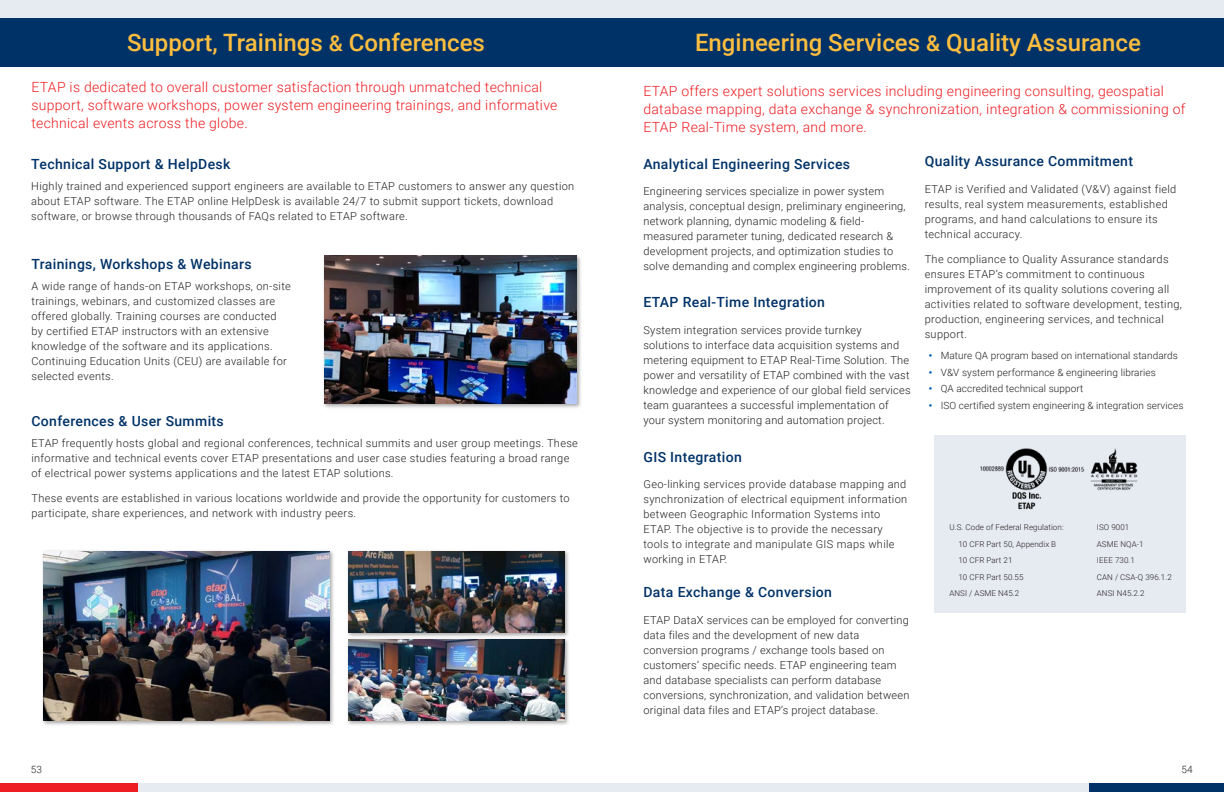
<style>
.page{position:relative;width:1224px;height:792px;background:#fff}
.page>*{position:absolute;margin:0;border:0;box-sizing:border-box;transform-origin:0 0}
.t1{font:500 24px "Roboto";color:#fdbd3f}
.H1_Text{font:300 14px/18px "Roboto";letter-spacing:.02em;color:#ee1d23}
.H3_Header_Blue_2{font:500 14px "Roboto";letter-spacing:.025em;color:#003268}
.H3_Header_Blue{font:500 14px "Roboto";letter-spacing:.025em;color:#003268}
.Paragraph{font:300 11px/15px "Roboto";letter-spacing:.03em;color:#231f20}
.t2{font:300 10px "Roboto";letter-spacing:.01em;color:#231f20}
.List{font:300 8px "Roboto";letter-spacing:.01em;color:#231f20}
.s1{font-size:22px}
.s2{font-family:"Arial";font-weight:400;color:#005cb8}
</style>
<div class="page">
<div style="left:0;top:0;width:1224px;height:66px;background:#e6eaf1"></div>
<div style="left:0;top:18px;width:1224px;height:48px;background:#003268"></div>
<div style="left:41px;top:549px;width:294px;height:177px;background:#231f20;opacity:.4"></div>
<img style="left:43px;top:551px;width:286px;height:169px">
<div style="left:347px;top:637px;width:223px;height:89px;background:#231f20;opacity:.4"></div>
<img style="left:348px;top:639px;width:216px;height:81px">
<div style="left:347px;top:549px;width:223px;height:89px;background:#231f20;opacity:.4"></div>
<img style="left:348px;top:551px;width:216px;height:82px">
<div style="left:323px;top:254px;width:259px;height:156px;background:#231f20;opacity:.4"></div>
<img style="left:324px;top:256px;width:252px;height:148px">
<div style="left:934px;top:436px;width:252px;height:177px;background:#e6eaf1"></div>
<img style="left:980px;top:448px;width:158px;height:62px">
<div style="left:0;top:783px;width:138px;height:9px;background:#ee1d23"></div>
<div style="left:1089px;top:783px;width:135px;height:9px;background:#003268"></div>
<div style="left:138px;top:783px;width:951px;height:9px;background:#e6eaf1"></div>
<h1 class="t1" style="left:127px;top:26px;width:359px">Support, Trainings <span class="s1">&amp;</span> Conferences</h1>
<p class="H1_Text" style="left:32px;top:78px;width:528px">ETAP is dedicated to overall customer satisfaction through unmatched technical support, software workshops, power system engineering trainings, and informative technical events across the globe.</p>
<p class="H3_Header_Blue" style="left:31px;top:154px;width:201px">Technical Support &amp; HelpDesk</p>
<p class="Paragraph" style="left:31px;top:178px;width:545px">Highly trained and experienced support engineers are available to ETAP customers to answer any question about ETAP software. The ETAP online HelpDesk is available 24/7 to submit support tickets, download software, or browse through thousands of FAQs related to ETAP software.</p>
<p class="H3_Header_Blue" style="left:32px;top:254px;width:222px">Trainings, Workshops &amp; Webinars</p>
<p class="Paragraph" style="left:32px;top:278px;width:261px">A wide range of hands-on ETAP workshops, on-site trainings, webinars, and customized classes are offered globally. Training courses are conducted by certified ETAP instructors with an extensive knowledge of the software and its applications.<br>Continuing Education Units (CEU) are available for selected events.</p>
<p class="H3_Header_Blue" style="left:32px;top:411px;width:194px">Conferences &amp; User Summits</p>
<p class="Paragraph" style="left:32px;top:435px;width:548px">ETAP frequently hosts global and regional conferences, technical summits and user group meetings. These informative and technical events cover ETAP presentations and user case studies featuring a broad range of electrical power systems applications and the latest ETAP solutions.</p>
<p class="Paragraph" style="left:32px;top:490px;width:540px">These events are established in various locations worldwide and provide the opportunity for customers to participate, share experiences, and network with industry peers.</p>
<h1 class="t1" style="left:695px;top:26px;width:447px">Engineering Services <span class="s1">&amp;</span> Quality Assurance</h1>
<p class="H1_Text" style="left:643px;top:82px;width:544px">ETAP offers expert solutions services including engineering consulting, geospatial database mapping, data exchange &amp; synchronization, integration &amp; commissioning of<br>ETAP Real-Time system, and more.</p>
<p class="H3_Header_Blue_2" style="left:644px;top:154px;width:208px">Analytical Engineering Services</p>
<p class="Paragraph" style="left:644px;top:184px;width:268px">Engineering services specialize in power system analysis, conceptual design, preliminary engineering, network planning, dynamic modeling &amp; field&shy;measured parameter tuning, dedicated research &amp; development projects, and optimization studies to solve demanding and complex engineering problems.</p>
<p class="H3_Header_Blue_2" style="left:925px;top:152px;width:210px">Quality Assurance Commitment</p>
<p class="Paragraph" style="left:925px;top:181px;width:253px">ETAP is Verified and Validated (V&amp;V) against field results, real system measurements, established programs, and hand calculations to ensure its technical accuracy.</p>
<p class="Paragraph" style="left:925px;top:251px;width:259px">The compliance to Quality Assurance standards ensures ETAP’s commitment to continuous improvement of its quality solutions covering all activities related to software development, testing, production, engineering services, and technical support.</p>
<p class="t2" style="left:929px;top:349px;width:251px"><span class="s2">•</span> Mature QA program based on international standards</p>
<p class="t2" style="left:929px;top:365px;width:229px"><span class="s2">•</span> V&amp;V system performance &amp; engineering libraries</p>
<p class="t2" style="left:929px;top:382px;width:156px"><span class="s2">•</span> QA accredited technical support</p>
<p class="t2" style="left:929px;top:398px;width:256px"><span class="s2">•</span> ISO certified system engineering &amp; integration services</p>
<p class="H3_Header_Blue_2" style="left:644px;top:292px;width:183px">ETAP Real-Time Integration</p>
<p class="Paragraph" style="left:644px;top:322px;width:269px">System integration services provide turnkey<br>solutions to interface data acquisition systems and metering equipment to ETAP Real-Time Solution. The power and versatility of ETAP combined with the vast knowledge and experience of our global field services team guarantees a successful implementation of your system monitoring and automation project.</p>
<p class="H3_Header_Blue_2" style="left:644px;top:447px;width:100px">GIS Integration</p>
<p class="Paragraph" style="left:644px;top:477px;width:265px">Geo-linking services provide database mapping and synchronization of electrical equipment information between Geographic Information Systems into ETAP. The objective is to provide the necessary tools to integrate and manipulate GIS maps while working in ETAP.</p>
<p class="H3_Header_Blue_2" style="left:644px;top:582px;width:190px">Data Exchange &amp; Conversion</p>
<p class="Paragraph" style="left:644px;top:612px;width:267px">ETAP DataX services can be employed for converting data files and the development of new data conversion programs / exchange tools based on customers’ specific needs. ETAP engineering team and database specialists can perform database conversions, synchronization, and validation between original data files and ETAP’s project database.</p>
<p class="List" style="left:949px;top:522px;width:116px">U.S. Code of Federal Regulation:</p>
<p class="List" style="left:958px;top:538px;width:99px">10 CFR Part 50, Appendix B</p>
<p class="List" style="left:958px;top:555px;width:55px">10 CFR Part 21</p>
<p class="List" style="left:958px;top:571px;width:67px">10 CFR Part 50.55</p>
<p class="List" style="left:949px;top:588px;width:71px">ANSI / ASME N45.2</p>
<p class="List" style="left:1097px;top:522px;width:34px">ISO 9001</p>
<p class="List" style="left:1097px;top:538px;width:48px">ASME NQA-1</p>
<p class="List" style="left:1097px;top:555px;width:40px">IEEE 730.1</p>
<p class="List" style="left:1097px;top:571px;width:76px">CAN / CSA-Q 396.1.2</p>
<p class="List" style="left:1097px;top:588px;width:49px">ANSI N45.2.2</p>
<p class="t2" style="left:31px;top:762px;width:13px">53</p>
<p class="t2" style="left:1181px;top:762px;width:13px">54</p>
</div>
